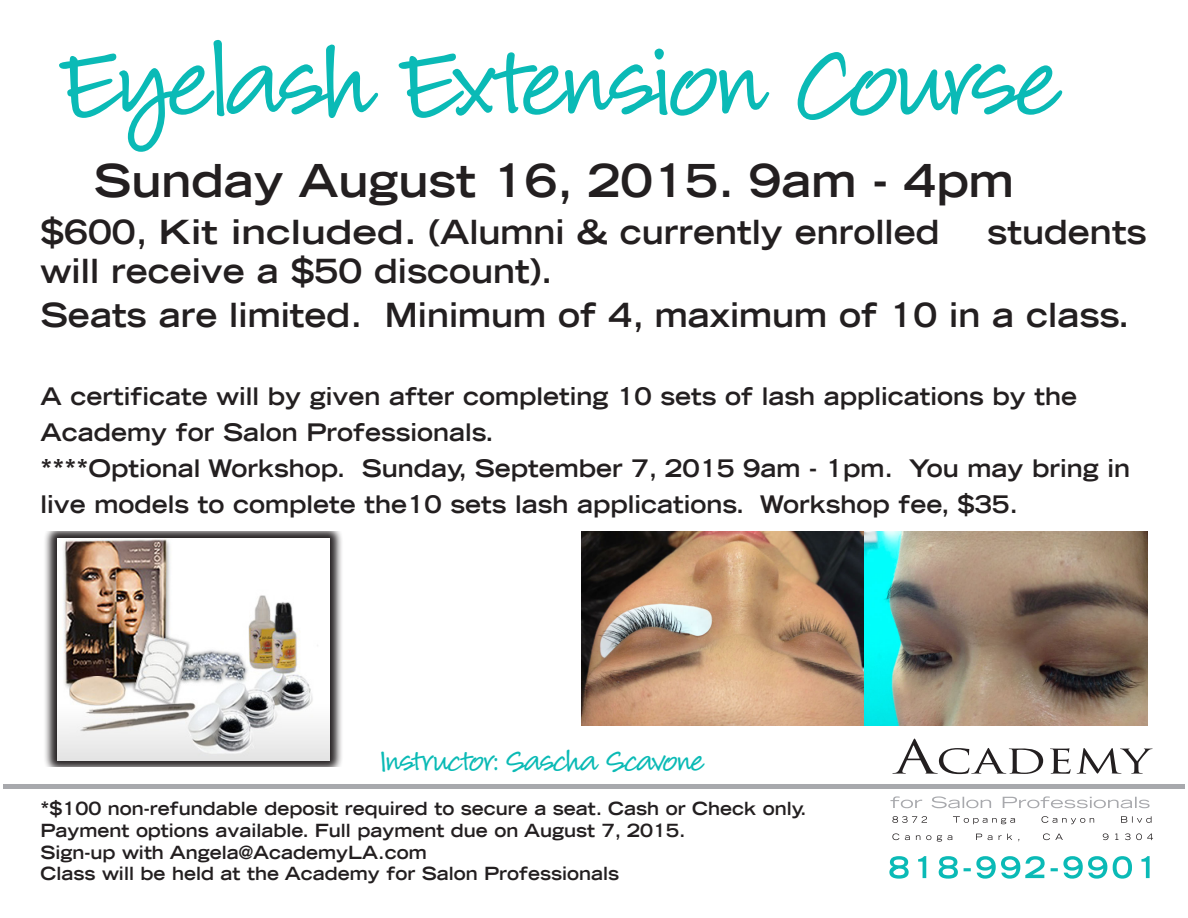
<style>
.page{position:relative;width:1188px;height:918px;background:#fff}
.page>*{position:absolute;margin:0;border:0;box-sizing:border-box;transform-origin:0 0}
.t1{font:150px "Louisiana";letter-spacing:-.02em;color:#0abab6}
.t2{font:700 expanded 45px "Trade Gothic LH";color:#231f20}
.t3{font:45px "Louisiana";letter-spacing:-.025em;color:#0abab5}
.t4{font:700 expanded 33px "Trade Gothic LH";color:#231f20}
.t5{font:700 expanded 24px/36px "Trade Gothic LH";color:#231f20}
.t6{font:700 expanded 18px "Trade Gothic LH";color:#231f20}
</style>
<div class="page">
<div style="left:3px;top:784px;width:1182px;height:5px;background:#a8a9ad"></div>
<svg style="left:892px;top:739px;width:261px;height:35px"></svg>
<svg style="left:890px;top:796px;width:260px;height:12px"></svg>
<svg style="left:892px;top:816px;width:260px;height:8px"></svg>
<svg style="left:892px;top:833px;width:261px;height:9px"></svg>
<svg style="left:889px;top:856px;width:261px;height:23px"></svg>
<div style="left:43px;top:532px;width:301px;height:234px;background:#231f20;opacity:.97"></div>
<img style="left:57px;top:539px;width:273px;height:222px">
<img style="left:582px;top:531px;width:566px;height:194px">
<p class="t1" style="left:63px;top:-27px;width:1002px">Eyelash Extension Course</p>
<p class="t2" style="left:94px;top:151px;width:921px">Sunday August 16, 2015. 9am - 4pm</p>
<p class="t4" style="left:40px;top:210px;width:901px">$600, Kit included. (Alumni &amp; currently enrolled</p>
<p class="t4" style="left:987px;top:210px;width:161px">students</p>
<p class="t4" style="left:40px;top:250px;width:514px">will receive a $50 discount).</p>
<p class="t4" style="left:40px;top:293px;width:1091px">Seats are limited. Minimum of 4, maximum of 10 in a class.</p>
<p class="t5" style="left:40px;top:378px;width:1038px">A certificate will by given after completing 10 sets of lash applications by the<br>Academy for Salon Professionals.</p>
<p class="t5" style="left:40px;top:450px;width:1091px">****Optional Workshop. Sunday, September 7, 2015 9am - 1pm. You may bring in live models to complete the10 sets lash applications. Workshop fee, $35.</p>
<p class="t3" style="left:380px;top:728px;width:326px">Instructor: Sascha Scavone</p>
<p class="t6" style="left:40px;top:797px;width:768px">*$100 non-refundable deposit required to secure a seat. Cash or Check only.</p>
<p class="t6" style="left:40px;top:819px;width:647px">Payment options available. Full payment due on August 7, 2015.</p>
<p class="t6" style="left:40px;top:840px;width:388px">Sign-up with Angela@AcademyLA.com</p>
<p class="t6" style="left:40px;top:862px;width:580px">Class will be held at the Academy for Salon Professionals</p>
</div>
